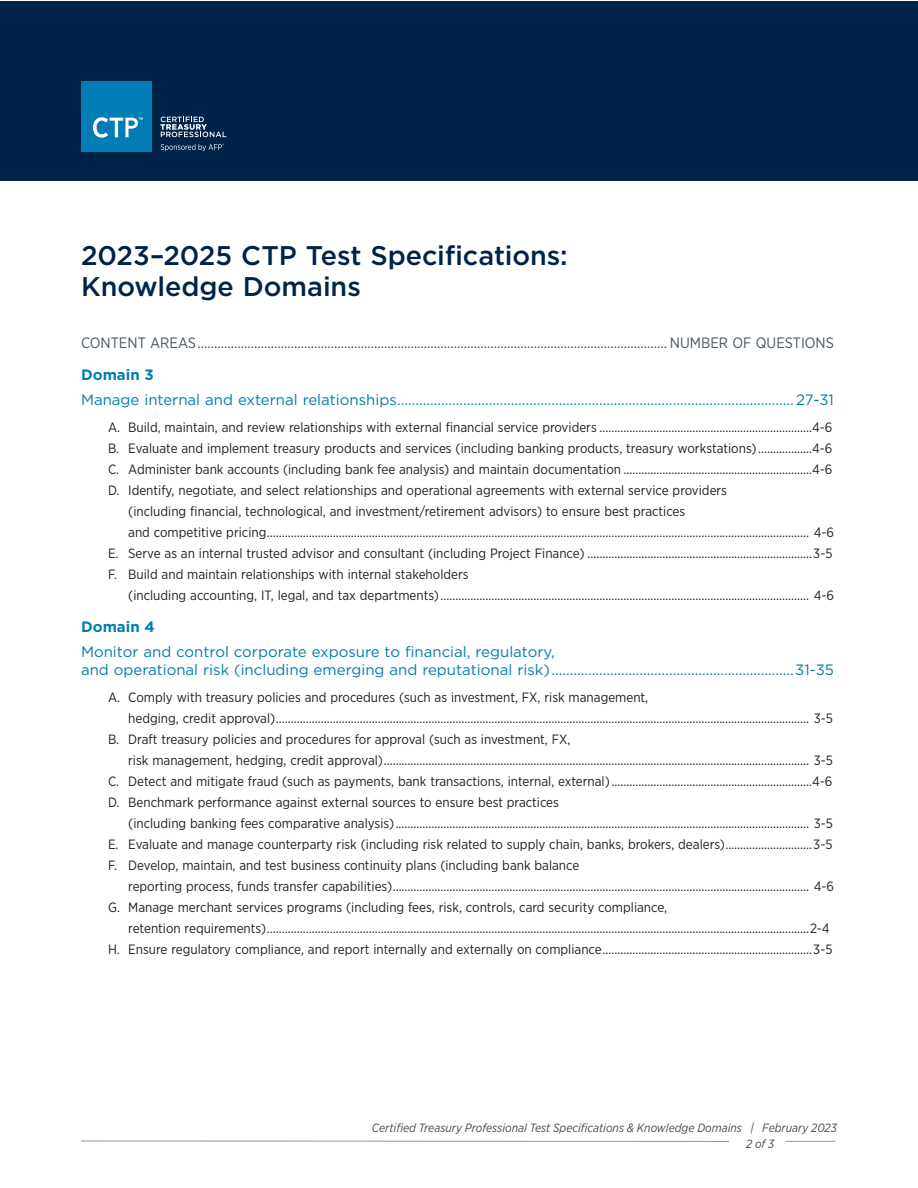
<style>
.page{position:relative;width:918px;height:1188px;background:#fff}
.page>*{position:absolute;margin:0;border:0;box-sizing:border-box;transform-origin:0 0}
.t1{font:500 27px/31.5px "Gotham";color:#002349}
.t2{font:15px/18px "Gotham";color:#007db5}
.t3{font:15px "Gotham Narrow";color:#475865}
.t4{font:700 15px "Gotham";color:#007db5}
.t5{font:13.5px "Gotham Narrow";color:#231f20}
.t6{font:italic 12px/16.2px "Gotham Narrow";color:#4b4c4d}
</style>
<div class="page">
<svg style="left:81px;top:1140px;width:648px;height:2px"></svg>
<hr style="left:786px;top:1141px;width:50px;height:1px;background:#939598">
<div style="left:1px;top:1px;width:917px;height:180px;background:#002349"></div>
<svg style="left:160px;top:117px;width:66px;height:20px"></svg>
<svg style="left:161px;top:144px;width:63px;height:7px"></svg>
<div style="left:81px;top:81px;width:70px;height:70px;background:#007db5"></div>
<svg style="left:93px;top:117px;width:50px;height:21px"></svg>
<h1 class="t1" style="left:81px;top:239px;width:488px">2023–2025 CTP Test Specifications:<br>Knowledge Domains</h1>
<p class="t3" style="left:81px;top:334px;width:754px">CONTENT AREAS............................................................................................................................................. NUMBER OF QUESTIONS</p>
<p class="t4" style="left:81px;top:365px;width:74px">Domain 3</p>
<p class="t2" style="left:81px;top:390px;width:755px">Manage internal and external relationships............................................................................................................27-31</p>
<p class="t5" style="left:108px;top:419px;width:726px">A. Build, maintain, and review relationships with external financial service providers .......................................................................4-6</p>
<p class="t5" style="left:108px;top:440px;width:726px">B. Evaluate and implement treasury products and services (including banking products, treasury workstations)..................4-6</p>
<p class="t5" style="left:108px;top:461px;width:726px">C. Administer bank accounts (including bank fee analysis) and maintain documentation ...............................................................4-6</p>
<p class="t5" style="left:108px;top:482px;width:621px">D. Identify, negotiate, and select relationships and operational agreements with external service providers</p>
<p class="t5" style="left:128px;top:503px;width:559px">(including financial, technological, and investment/retirement advisors) to ensure best practices</p>
<p class="t5" style="left:128px;top:524px;width:707px">and competitive pricing..................................................................................................................................................................................... 4-6</p>
<p class="t5" style="left:108px;top:545px;width:726px">E. Serve as an internal trusted advisor and consultant (including Project Finance) ...........................................................................3-5</p>
<p class="t5" style="left:108px;top:566px;width:362px">F. Build and maintain relationships with internal stakeholders</p>
<p class="t5" style="left:128px;top:587px;width:707px">(including accounting, IT, legal, and tax departments)........................................................................................................................... 4-6</p>
<p class="t4" style="left:81px;top:617px;width:75px">Domain 4</p>
<p class="t2" style="left:81px;top:642px;width:755px">Monitor and control corporate exposure to financial, regulatory,<br>and operational risk (including emerging and reputational risk)..................................................................31-35</p>
<p class="t5" style="left:108px;top:689px;width:542px">A. Comply with treasury policies and procedures (such as investment, FX, risk management,</p>
<p class="t5" style="left:128px;top:710px;width:706px">hedging, credit approval).................................................................................................................................................................................. 3-5</p>
<p class="t5" style="left:108px;top:731px;width:464px">B. Draft treasury policies and procedures for approval (such as investment, FX,</p>
<p class="t5" style="left:128px;top:752px;width:706px">risk management, hedging, credit approval).............................................................................................................................................. 3-5</p>
<p class="t5" style="left:108px;top:773px;width:726px">C. Detect and mitigate fraud (such as payments, bank transactions, internal, external)...................................................................4-6</p>
<p class="t5" style="left:108px;top:794px;width:453px">D. Benchmark performance against external sources to ensure best practices</p>
<p class="t5" style="left:128px;top:815px;width:706px">(including banking fees comparative analysis).......................................................................................................................................... 3-5</p>
<p class="t5" style="left:108px;top:836px;width:726px">E. Evaluate and manage counterparty risk (including risk related to supply chain, banks, brokers, dealers).............................3-5</p>
<p class="t5" style="left:108px;top:857px;width:473px">F. Develop, maintain, and test business continuity plans (including bank balance</p>
<p class="t5" style="left:128px;top:878px;width:707px">reporting process, funds transfer capabilities)........................................................................................................................................... 4-6</p>
<p class="t5" style="left:108px;top:899px;width:561px">G. Manage merchant services programs (including fees, risk, controls, card security compliance,</p>
<p class="t5" style="left:128px;top:920px;width:703px">retention requirements).....................................................................................................................................................................................2-4</p>
<p class="t5" style="left:108px;top:941px;width:726px">H. Ensure regulatory compliance, and report internally and externally on compliance......................................................................3-5</p>
<p class="t6" style="left:746px;top:1119px;width:92px;text-indent:-374px">Certified Treasury Professional Test Specifications &amp; Knowledge Domains | February 2023<br>2 of 3</p>
</div>
